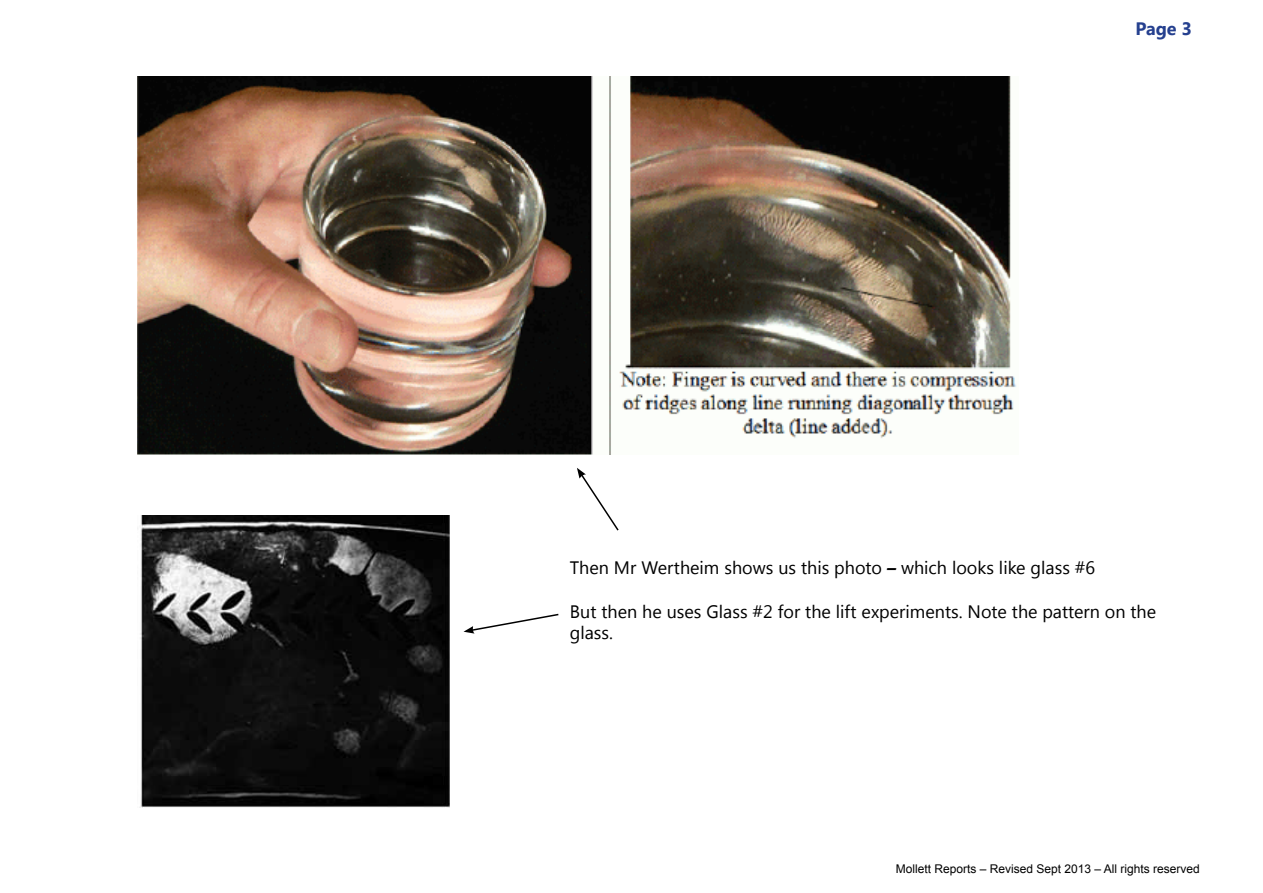
<style>
.page{position:relative;width:1263px;height:893px;background:#fff}
.page>*{position:absolute;margin:0;border:0;box-sizing:border-box;transform-origin:0 0}
.t1{font:18px/21.6px "Segoe UI";color:#000}
.t2{font:700 18px "Segoe UI";color:#25408f}
.t3{font:12px "Arial";color:#000}
.s1{font-weight:700;font-style:italic}
</style>
<div class="page">
<img style="left:137px;top:77px;width:880px;height:377px">
<img style="left:137px;top:516px;width:313px;height:292px">
<svg style="left:577px;top:468px;width:42px;height:63px"></svg>
<svg style="left:463px;top:613px;width:96px;height:21px"></svg>
<p class="t2" style="left:1135px;top:16px;width:58px">Page 3</p>
<p class="t1" style="left:570px;top:556px;width:527px">Then Mr Wertheim shows us this photo <span class="s1">–</span> which looks like glass #6</p>
<p class="t1" style="left:570px;top:600px;width:588px">But then he uses Glass #2 for the lift experiments. Note the pattern on the glass.</p>
<p class="t3" style="left:896px;top:861px;width:306px">Mollett Reports – Revised Sept 2013 – All rights reserved</p>
</div>
